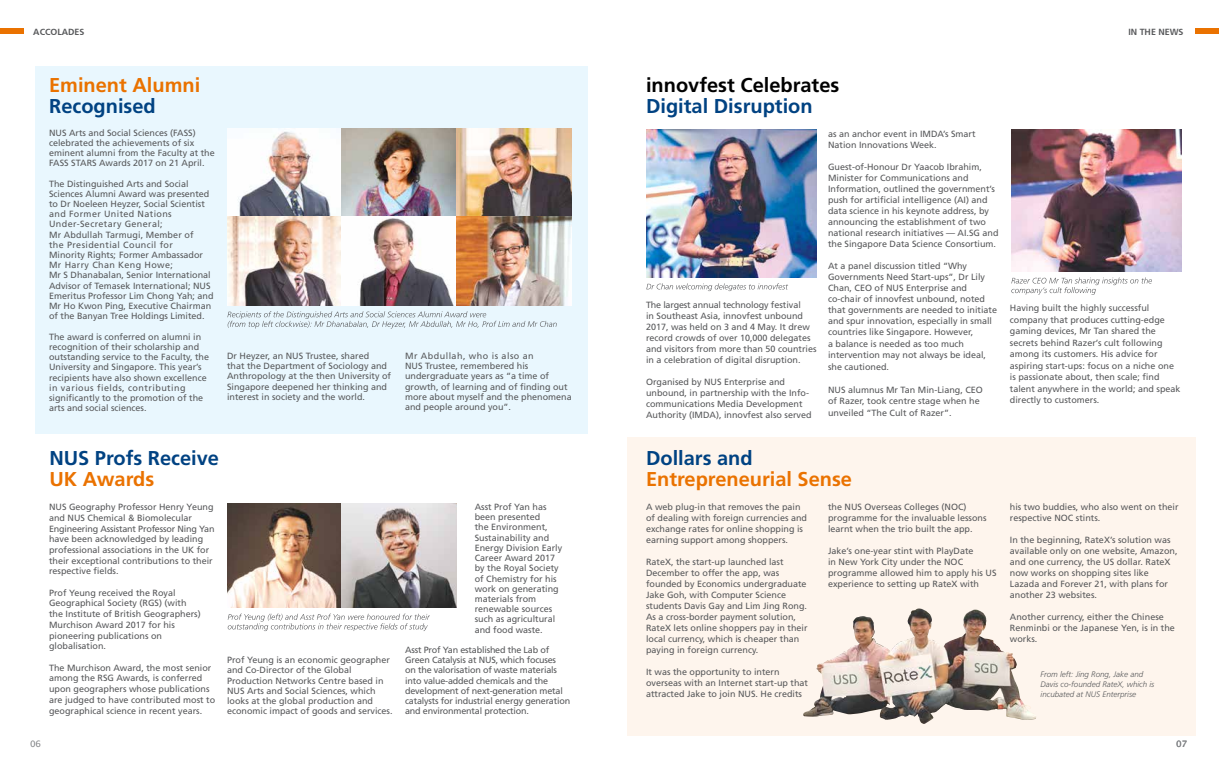
<style>
.page{position:relative;width:1219px;height:766px;background:#fff}
.page>*{position:absolute;margin:0;border:0;box-sizing:border-box;transform-origin:0 0}
.t1{font:700 20px "Frutiger LT Std";color:#004282}
.t2{font:700 20px "Frutiger LT Std";color:#ea7200}
.t3{font:700 20px "Frutiger LT Std";color:#000}
.t4{font:9px/10.2px "Frutiger";color:#58595b}
.t5{font:9px/10.2px "Frutiger";letter-spacing:-.02em;color:#58595b}
.t6{font:700 8.9px "Frutiger CE";color:#58595b}
.t7{font:8.9px "Lucida Sans Unicode";color:#808285}
.t8{font:italic 300 8px/9.6px "Frutiger";color:#58595b}
</style>
<div class="page">
<div style="left:0;top:28px;width:23px;height:6px;background:#ea7200"></div>
<div style="left:1196px;top:28px;width:23px;height:6px;background:#ea7200"></div>
<div style="left:627px;top:437px;width:569px;height:298px;background:#fef5ed"></div>
<svg style="left:1011px;top:277px;width:141px;height:18px"></svg>
<img style="left:646px;top:129px;width:171px;height:148px">
<img style="left:1011px;top:129px;width:171px;height:143px">
<img style="left:830px;top:609px;width:87px;height:51px">
<svg style="left:646px;top:283px;width:142px;height:8px"></svg>
<div style="left:35px;top:67px;width:553px;height:367px;background:#e9f7fe"></div>
<svg style="left:228px;top:613px;width:202px;height:18px"></svg>
<svg style="left:227px;top:311px;width:330px;height:17px"></svg>
<img style="left:227px;top:128px;width:345px;height:177px">
<img style="left:227px;top:503px;width:230px;height:104px">
<p class="t6" style="left:33px;top:26px;width:53px">ACCOLADES</p>
<p class="t6" style="left:1128px;top:26px;width:57px">IN THE NEWS</p>
<h1 class="t2" style="left:49px;top:73px;width:153px">Eminent Alumni</h1>
<h1 class="t1" style="left:49px;top:94px;width:108px">Recognised</h1>
<p class="t4" style="left:49px;top:127px;width:167px">NUS Arts and Social Sciences (FASS) celebrated the achievements of six eminent alumni from the Faculty at the FASS STARS Awards 2017 on 21 April.</p>
<p class="t4" style="left:49px;top:178px;width:166px">The Distinguished Arts and Social Sciences Alumni Award was presented to Dr Noeleen Heyzer, Social Scientist and Former United Nations Under-Secretary General;<br>Mr Abdullah Tarmugi, Member of<br>the Presidential Council for<br>Minority Rights; Former Ambassador Mr Harry Chan Keng Howe;<br>Mr S Dhanabalan, Senior International Advisor of Temasek International; NUS Emeritus Professor Lim Chong Yah; and Mr Ho Kwon Ping, Executive Chairman of the Banyan Tree Holdings Limited.</p>
<p class="t4" style="left:49px;top:331px;width:161px">The award is conferred on alumni in recognition of their scholarship and outstanding service to the Faculty, the University and Singapore. This year’s recipients have also shown excellence in various fields, contributing significantly to the promotion of the arts and social sciences.</p>
<p class="t4" style="left:227px;top:350px;width:166px">Dr Heyzer, an NUS Trustee, shared<br>that the Department of Sociology and Anthropology at the then University of Singapore deepened her thinking and interest in society and the world.</p>
<p class="t4" style="left:405px;top:350px;width:168px">Mr Abdullah, who is also an<br>NUS Trustee, remembered his undergraduate years as “a time of growth, of learning and of finding out more about myself and the phenomena and people around you”.</p>
<h1 class="t1" style="left:49px;top:446px;width:171px">NUS Profs Receive</h1>
<h1 class="t2" style="left:49px;top:467px;width:106px">UK Awards</h1>
<p class="t4" style="left:49px;top:501px;width:167px;line-height:10.7px">NUS Geography Professor Henry Yeung and NUS Chemical &amp; Biomolecular Engineering Assistant Professor Ning Yan have been acknowledged by leading professional associations in the UK for their exceptional contributions to their respective fields.</p>
<p class="t4" style="left:49px;top:587px;width:153px;line-height:10.7px">Prof Yeung received the Royal<br>Geographical Society (RGS) (with the Institute of British Geographers)<br>Murchison Award 2017 for his pioneering publications on globalisation.</p>
<p class="t4" style="left:49px;top:662px;width:168px;line-height:10.7px">The Murchison Award, the most senior among the RSG Awards, is conferred upon geographers whose publications are judged to have contributed most to geographical science in recent years.</p>
<p class="t4" style="left:227px;top:654px;width:167px">Prof Yeung is an economic geographer and Co-Director of the Global Production Networks Centre based in NUS Arts and Social Sciences, which looks at the global production and economic impact of goods and services.</p>
<p class="t7" style="left:30px;top:736px;width:13px">06</p>
<p class="t4" style="left:475px;top:501px;width:89px">Asst Prof Yan has been presented<br>the Environment,<br>Sustainability and<br>Energy Division Early<br>Career Award 2017 by the Royal Society of Chemistry for his work on generating materials from renewable sources such as agricultural and food waste.</p>
<p class="t5" style="left:405px;top:644px;width:167px">Asst Prof Yan established the Lab of Green Catalysis at NUS, which focuses<br>on the valorisation of waste materials into value-added chemicals and the development of next-generation metal catalysts for industrial energy generation and environmental protection.</p>
<h1 class="t3" style="left:646px;top:73px;width:195px">innovfest Celebrates</h1>
<h1 class="t1" style="left:646px;top:94px;width:168px">Digital Disruption</h1>
<p class="t4" style="left:646px;top:299px;width:172px;line-height:11px">The largest annual technology festival<br>in Southeast Asia, innovfest unbound 2017, was held on 3 and 4 May. It drew record crowds of over 10,000 delegates and visitors from more than 50 countries in a celebration of digital disruption.</p>
<p class="t4" style="left:646px;top:376px;width:167px;line-height:11px">Organised by NUS Enterprise and unbound, in partnership with the Info&shy;communications Media Development Authority (IMDA), innovfest also served</p>
<p class="t4" style="left:828px;top:128px;width:149px;line-height:11px">as an anchor event in IMDA’s Smart<br>Nation Innovations Week.</p>
<p class="t4" style="left:828px;top:161px;width:172px;line-height:11px">Guest-of-Honour Dr Yaacob Ibrahim, Minister for Communications and Information, outlined the government’s push for artificial intelligence (AI) and data science in his keynote address, by announcing the establishment of two national research initiatives — AI.SG and the Singapore Data Science Consortium.</p>
<p class="t4" style="left:828px;top:260px;width:171px;line-height:11.2px">At a panel discussion titled “Why Governments Need Start-ups”, Dr Lily Chan, CEO of NUS Enterprise and co-chair of innovfest unbound, noted that governments are needed to initiate and spur innovation, especially in small countries like Singapore. However,<br>a balance is needed as too much intervention may not always be ideal, she cautioned.</p>
<p class="t4" style="left:828px;top:383px;width:156px;line-height:11.5px">NUS alumnus Mr Tan Min-Liang, CEO of Razer, took centre stage when he unveiled “The Cult of Razer”.</p>
<h1 class="t1" style="left:646px;top:446px;width:108px">Dollars and</h1>
<h1 class="t2" style="left:646px;top:467px;width:208px">Entrepreneurial Sense</h1>
<p class="t4" style="left:646px;top:501px;width:163px;line-height:11px">A web plug-in that removes the pain of dealing with foreign currencies and exchange rates for online shopping is earning support among shoppers.</p>
<p class="t4" style="left:646px;top:556px;width:163px;line-height:11px">RateX, the start-up launched last December to offer the app, was founded by Economics undergraduate Jake Goh, with Computer Science students Davis Gay and Lim Jing Rong.<br>As a cross-border payment solution, RateX lets online shoppers pay in their local currency, which is cheaper than paying in foreign currency.</p>
<p class="t4" style="left:646px;top:666px;width:164px;line-height:11px">It was the opportunity to intern overseas with an Internet start-up that attracted Jake to join NUS. He credits</p>
<p class="t4" style="left:828px;top:501px;width:160px;line-height:11px">the NUS Overseas Colleges (NOC) programme for the invaluable lessons learnt when the trio built the app.</p>
<p class="t4" style="left:828px;top:545px;width:170px;line-height:11px">Jake’s one-year stint with PlayDate<br>in New York City under the NOC programme allowed him to apply his US experience to setting up RateX with</p>
<p class="t4" style="left:1010px;top:302px;width:172px;line-height:11.5px">Having built the highly successful company that produces cutting-edge gaming devices, Mr Tan shared the secrets behind Razer’s cult following among its customers. His advice for aspiring start-ups: focus on a niche one is passionate about, then scale; find talent anywhere in the world; and speak directly to customers.</p>
<p class="t4" style="left:1010px;top:501px;width:170px;line-height:11px">his two buddies, who also went on their respective NOC stints.</p>
<p class="t4" style="left:1010px;top:534px;width:169px;line-height:11px">In the beginning, RateX’s solution was available only on one website, Amazon, and one currency, the US dollar. RateX now works on shopping sites like Lazada and Forever 21, with plans for another 23 websites.</p>
<p class="t4" style="left:1010px;top:611px;width:166px;line-height:11px">Another currency, either the Chinese<br>Renminbi or the Japanese Yen, is in the works.</p>
<p class="t8" style="left:1041px;top:669px;width:115px">From left: Jing Rong, Jake and<br>Davis co-founded RateX, which is incubated at NUS Enterprise</p>
<p class="t7" style="left:1176px;top:736px;width:13px">07</p>
</div>
